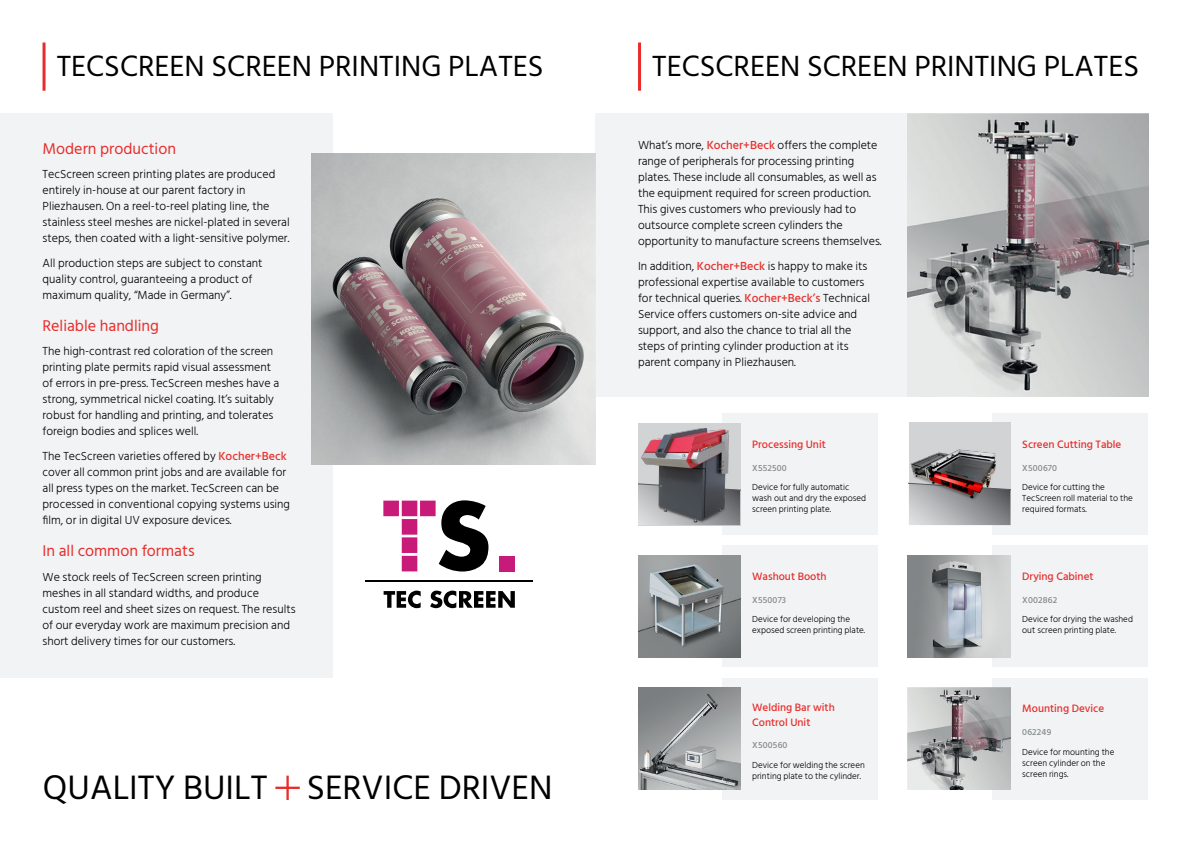
<style>
.page{position:relative;width:1191px;height:842px;background:#fff}
.page>*{position:absolute;margin:0;border:0;box-sizing:border-box;transform-origin:0 0}
.t1{font:34.8px "Hind Siliguri";color:#000}
.t2{font:30px "Hind Siliguri";color:#000}
.t3{font:16px "Hind Siliguri";color:#e82c2a}
.t4{font:300 12px/16px "Hind Siliguri";color:#000}
.t5{font:500 11px/14.4px "Hind Siliguri";color:#e82c2a}
.t6{font:300 9px/11px "Hind Siliguri";color:#000}
.t7{font:500 9px "Hind Siliguri";letter-spacing:.02em;color:#828888}
.s1{font-weight:500;color:#e82c2a}
</style>
<div class="page">
<hr style="left:43px;top:43px;width:3px;height:48px;background:#e82c2a">
<hr style="left:638px;top:43px;width:3px;height:48px;background:#e82c2a">
<div style="left:0;top:113px;width:332px;height:564px;background:#f1f3f5"></div>
<div style="left:595px;top:113px;width:340px;height:284px;background:#f1f3f5"></div>
<div style="left:722px;top:413px;width:156px;height:122px;background:#f1f3f5"></div>
<div style="left:722px;top:545px;width:156px;height:122px;background:#f1f3f5"></div>
<div style="left:722px;top:677px;width:156px;height:122px;background:#f1f3f5"></div>
<div style="left:992px;top:413px;width:156px;height:122px;background:#f1f3f5"></div>
<div style="left:992px;top:545px;width:156px;height:122px;background:#f1f3f5"></div>
<div style="left:992px;top:677px;width:156px;height:122px;background:#f1f3f5"></div>
<hr style="left:286px;top:776px;width:3px;height:24px;background:#e82c2a">
<hr style="left:275px;top:787px;width:25px;height:2px;background:#e82c2a">
<img style="left:312px;top:153px;width:283px;height:312px">
<svg style="left:383px;top:591px;width:37px;height:17px"></svg>
<svg style="left:430px;top:591px;width:85px;height:17px"></svg>
<hr style="left:365px;top:580px;width:168px;height:2px;background:#000">
<svg style="left:383px;top:500px;width:105px;height:71px"></svg>
<div style="left:499px;top:556px;width:16px;height:15px;background:#c81a78"></div>
<img style="left:907px;top:113px;width:241px;height:284px">
<div style="left:638px;top:423px;width:102px;height:102px;background:#d1d3d4"></div>
<svg style="left:730px;top:489px;width:10px;height:36px"></svg>
<img style="left:638px;top:428px;width:92px;height:97px">
<div style="left:909px;top:422px;width:101px;height:103px;background:#d1d3d4"></div>
<svg style="left:909px;top:488px;width:101px;height:37px"></svg>
<img style="left:908px;top:449px;width:91px;height:53px">
<img style="left:638px;top:555px;width:102px;height:102px">
<img style="left:908px;top:555px;width:102px;height:102px">
<img style="left:638px;top:687px;width:102px;height:102px">
<img style="left:908px;top:687px;width:102px;height:102px">
<h2 class="t2" style="left:57px;top:45px;width:488px">TECSCREEN SCREEN PRINTING PLATES</h2>
<h2 class="t2" style="left:652px;top:45px;width:488px">TECSCREEN SCREEN PRINTING PLATES</h2>
<h3 class="t3" style="left:43px;top:137px;width:135px">Modern production</h3>
<p class="t4" style="left:43px;top:166px;width:249px">TecScreen screen printing plates are produced entirely in-house at our parent factory in Pliezhausen. On a reel-to-reel plating line, the stainless steel meshes are nickel-plated in several steps, then coated with a light-sensitive polymer.</p>
<p class="t4" style="left:43px;top:255px;width:221px">All production steps are subject to constant quality control, guaranteeing a product of maximum quality, “Made in Germany”.</p>
<h3 class="t3" style="left:43px;top:314px;width:118px">Reliable handling</h3>
<p class="t4" style="left:43px;top:343px;width:238px">The high-contrast red coloration of the screen printing plate permits rapid visual assessment of errors in pre-press. TecScreen meshes have a strong, symmetrical nickel coating. It’s suitably robust for handling and printing, and tolerates foreign bodies and splices well.</p>
<p class="t4" style="left:43px;top:448px;width:249px">The TecScreen varieties offered by <span class="s1">Kocher+Beck </span>cover all common print jobs and are available for all press types on the market. TecScreen can be processed in conventional copying systems using film, or in digital UV exposure devices.</p>
<h3 class="t3" style="left:43px;top:539px;width:154px">In all common formats</h3>
<p class="t4" style="left:43px;top:568px;width:255px">We stock reels of TecScreen screen printing meshes in all standard widths, and produce custom reel and sheet sizes on request. The results of our everyday work are maximum precision and short delivery times for our customers.</p>
<h1 class="t1" style="left:43px;top:763px;width:511px">QUALITY BUILT SERVICE DRIVEN</h1>
<p class="t4" style="left:638px;top:137px;width:245px">What’s more, <span class="s1">Kocher+Beck</span> offers the complete range of peripherals for processing printing plates. These include all consumables, as well as the equipment required for screen production.<br>This gives customers who previously had to outsource complete screen cylinders the opportunity to manufacture screens themselves.</p>
<p class="t4" style="left:638px;top:258px;width:233px">In addition, <span class="s1">Kocher+Beck</span> is happy to make its professional expertise available to customers for technical queries. <span class="s1">Kocher+Beck’s</span> Technical Service offers customers on-site advice and support, and also the chance to trial all the steps of printing cylinder production at its parent company in Pliezhausen.</p>
<p class="t5" style="left:752px;top:438px;width:75px">Processing Unit</p>
<p class="t7" style="left:752px;top:461px;width:36px">X552500</p>
<p class="t6" style="left:752px;top:482px;width:116px">Device for fully automatic wash out and dry the exposed screen printing plate.</p>
<p class="t5" style="left:752px;top:569px;width:76px">Washout Booth</p>
<p class="t7" style="left:752px;top:593px;width:36px">X550073</p>
<p class="t6" style="left:752px;top:613px;width:115px">Device for developing the exposed screen printing plate.</p>
<p class="t5" style="left:752px;top:701px;width:84px">Welding Bar with<br>Control Unit</p>
<p class="t7" style="left:752px;top:739px;width:37px">X500560</p>
<p class="t6" style="left:752px;top:759px;width:114px">Device for welding the screen printing plate to the cylinder.</p>
<p class="t5" style="left:1022px;top:438px;width:101px">Screen Cutting Table</p>
<p class="t7" style="left:1022px;top:461px;width:36px">X500670</p>
<p class="t6" style="left:1022px;top:482px;width:112px">Device for cutting the<br>TecScreen roll material to the required formats.</p>
<p class="t5" style="left:1022px;top:569px;width:73px">Drying Cabinet</p>
<p class="t7" style="left:1022px;top:593px;width:37px">X002862</p>
<p class="t6" style="left:1022px;top:613px;width:112px">Device for drying the washed out screen printing plate.</p>
<p class="t5" style="left:1022px;top:702px;width:83px">Mounting Device</p>
<p class="t7" style="left:1022px;top:726px;width:31px">062249</p>
<p class="t6" style="left:1022px;top:746px;width:94px">Device for mounting the screen cylinder on the screen rings.</p>
</div>
